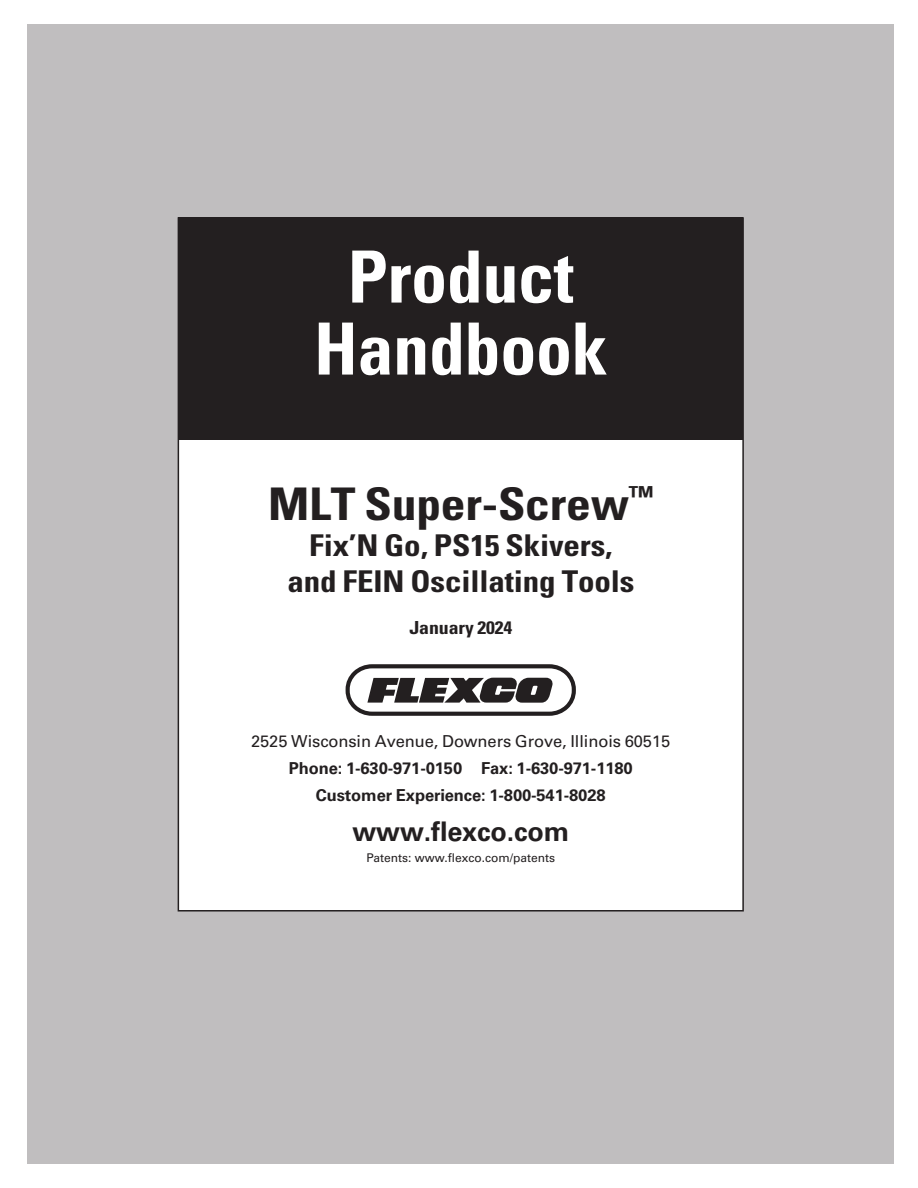
<style>
.page{position:relative;width:918px;height:1188px;background:#fff}
.page>*{position:absolute;margin:0;border:0;box-sizing:border-box;transform-origin:0 0}
.t1{font:700 condensed 72px/72px "Univers LT Std";letter-spacing:-.005em;color:#fff;text-align:center}
.t2{font:700 condensed 45px "Univers LT Std";letter-spacing:-.005em;color:#231f20;scale:1.1 1}
.t3{font:700 condensed 30px "Univers LT Std";letter-spacing:-.005em;color:#231f20;scale:1.1 1}
.t4{font:700 27px "Univers LT Std";letter-spacing:-.005em;color:#231f20}
.t5{font:700 condensed 18px "Univers LT Std";letter-spacing:-.005em;color:#231f20;scale:1.1 1}
.t6{font:700 16.5px "Univers LT Std";letter-spacing:-.005em;color:#231f20}
.t7{font:16.5px "Univers LT Std";letter-spacing:-.005em;color:#231f20}
.Index_Level_1{font:12px "Univers LT Std";color:#231f20}
</style>
<div class="page">
<div style="left:27px;top:24px;width:867px;height:1139px;background:#c0bebf"></div>
<div style="left:178px;top:218px;width:565px;height:693px;background:#fff"></div>
<div style="left:178px;top:217px;width:565px;height:222px;background:#231f20"></div>
<svg style="left:346px;top:664px;width:230px;height:52px"></svg>
<p class="t1" style="left:314px;top:241px;width:295px">Product<br>Handbook</p>
<p class="t2" style="left:268px;top:477px;width:352px">MLT Super-Screw<sup>™</sup></p>
<p class="t3" style="left:309px;top:527px;width:277px">Fix’N Go, PS15 Skivers,</p>
<p class="t3" style="left:287px;top:563px;width:317px">and FEIN Oscillating Tools</p>
<p class="t5" style="left:409px;top:617px;width:95px">January 2024</p>
<p class="t7" style="left:251px;top:732px;width:421px">2525 Wisconsin Avenue, Downers Grove, Illinois 60515</p>
<p class="t6" style="left:289px;top:759px;width:346px">Phone: 1-630-971-0150 Fax: 1-630-971-1180</p>
<p class="t6" style="left:316px;top:786px;width:291px">Customer Experience: 1-800-541-8028</p>
<p class="t4" style="left:352px;top:815px;width:218px">www.flexco.com</p>
<p class="Index_Level_1" style="left:367px;top:850px;width:190px">Patents: www.flexco.com/patents</p>
</div>
